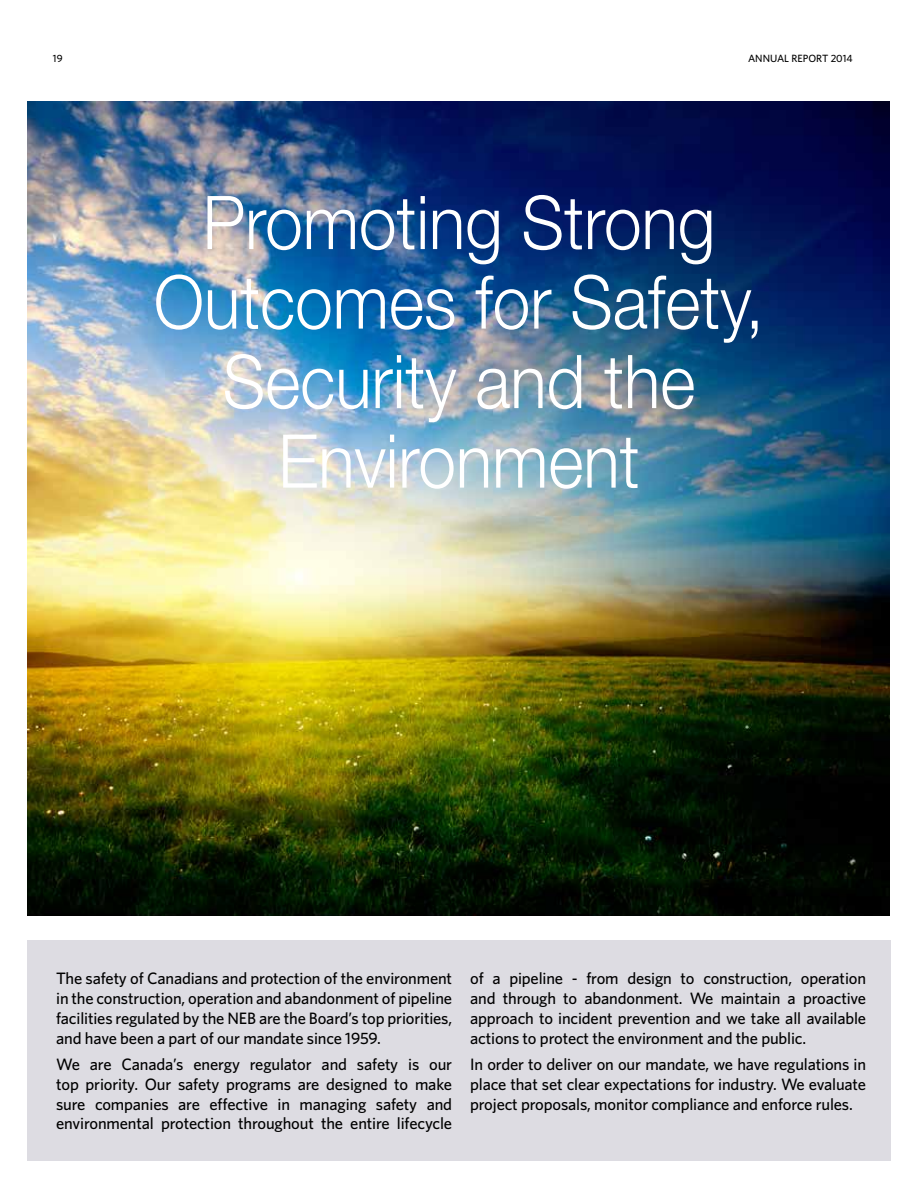
<style>
.page{position:relative;width:918px;height:1188px;background:#fff}
.page>*{position:absolute;margin:0;border:0;box-sizing:border-box;transform-origin:0 0}
.t1{font:300 74.25px/79.5px "Helvetica Neue LT Std";color:#fff;text-align:center;scale:.91 1}
.t2{font:500 16.5px/19.8px "Whitney";letter-spacing:-.01em;color:#000;text-align:justify}
.t3{font:500 10.5px "Whitney";color:#000}
</style>
<div class="page">
<img style="left:27px;top:102px;width:863px;height:814px">
<div style="left:27px;top:941px;width:864px;height:220px;background:#dddce2"></div>
<p class="t3" style="left:53px;top:52px;width:11px">19</p>
<p class="t3" style="left:748px;top:52px;width:106px">ANNUAL REPORT 2014</p>
<h1 class="t1" style="left:154px;top:181px;width:672px">Promoting Strong<br>Outcomes for Safety,<br>Security and the<br>Environment</h1>
<p class="t2" style="left:56px;top:968px;width:398px">The safety of Canadians and protection of the environment in the construction, operation and abandonment of pipeline facilities regulated by the NEB are the Board’s top priorities, and have been a part of our mandate since 1959.</p>
<p class="t2" style="left:56px;top:1054px;width:398px">We are Canada’s energy regulator and safety is our top priority. Our safety programs are designed to make sure companies are effective in managing safety and environmental protection throughout the entire lifecycle</p>
<p class="t2" style="left:470px;top:968px;width:398px">of a pipeline - from design to construction, operation and through to abandonment. We maintain a proactive approach to incident prevention and we take all available actions to protect the environment and the public.</p>
<p class="t2" style="left:470px;top:1054px;width:398px">In order to deliver on our mandate, we have regulations in place that set clear expectations for industry. We evaluate project proposals, monitor compliance and enforce rules.</p>
</div>
